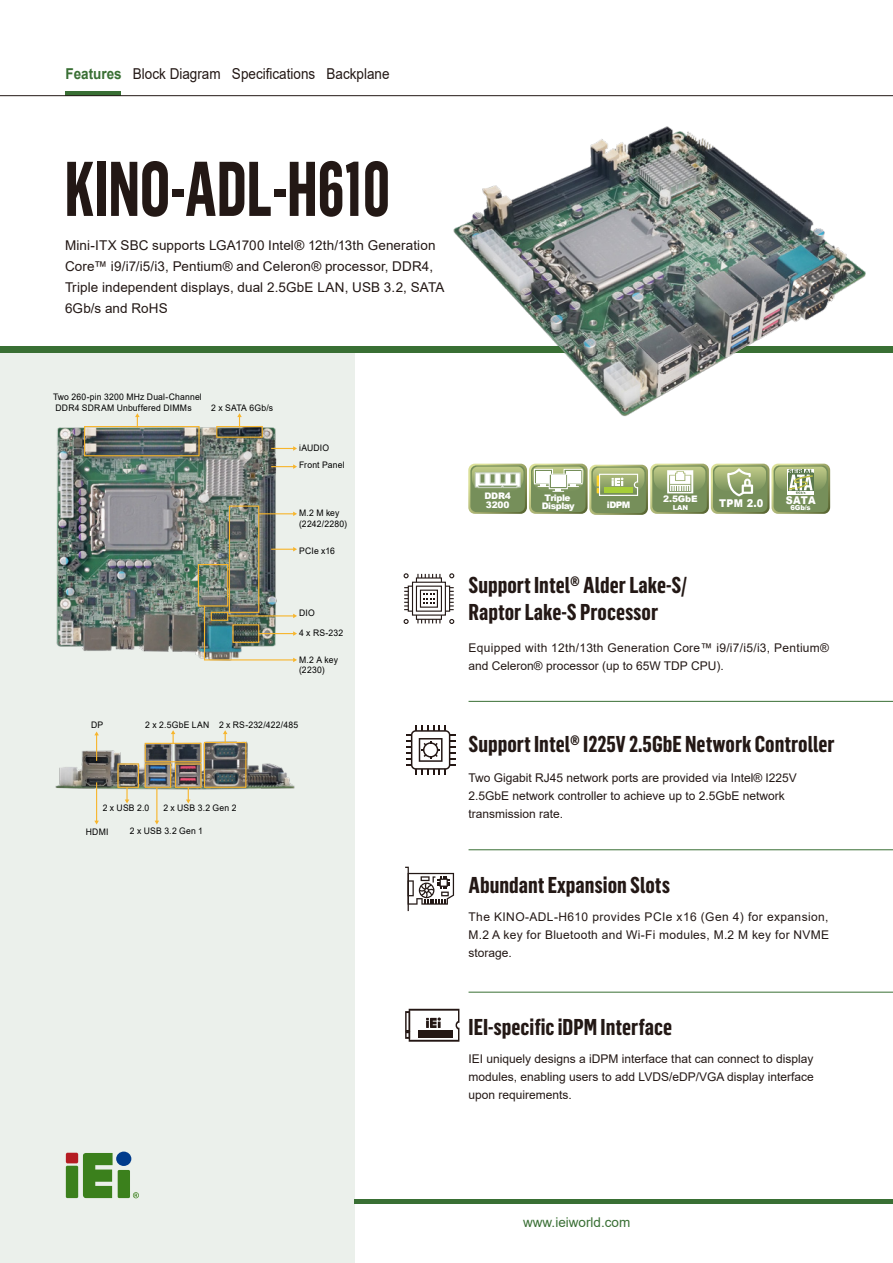
<style>
.page{position:relative;width:893px;height:1263px;background:#fff}
.page>*{position:absolute;margin:0;border:0;box-sizing:border-box;transform-origin:0 0}
.t1{font:700 75.9px "Flama Condensed";color:#231815;scale:.82 1}
.t2{font:700 22.5px/27px "Flama Condensed";color:#231815}
.t3{font:15px "Arial";color:#231815;scale:.9 1}
.t4{font:13.5px/21px "Arial";letter-spacing:.01em;color:#231815}
.t5{font:13.5px "Arial";color:#396f34}
.t6{font:12px/18px "Arial";color:#231815;text-align:justify}
.t7{font:12px/18px "Arial";letter-spacing:.025em;color:#231815}
.t8{font:900 10.8px "Arial";letter-spacing:.025em;color:#fff;scale:.91 1}
.t9{font:9px/10.5px "Arial";letter-spacing:.025em;color:#000;scale:.96 1}
.t10{font:900 9px "Arial";letter-spacing:-.045em;color:#fff}
.t11{font:900 9px/9px "Arial";letter-spacing:-.02em;color:#fff}
.t12{font:900 6.9px "Arial";letter-spacing:-.015em;color:#fff}
.s1{font-weight:700;color:#396f34}
</style>
<div class="page">
<div style="left:0;top:347px;width:354px;height:916px;background:#ebf0eb"></div>
<div style="left:0;top:347px;width:893px;height:6px;background:#396f34"></div>
<hr style="left:354px;top:1199px;width:539px;height:4px;background:#396f34">
<hr style="left:469px;top:701px;width:424px;height:1px;background:#396f34">
<hr style="left:469px;top:849px;width:424px;height:1px;background:#396f34">
<svg style="left:83px;top:1153px;width:30px;height:45px"></svg>
<svg style="left:133px;top:1192px;width:6px;height:6px"></svg>
<div style="left:116px;top:1151px;width:15px;height:15px;background:#003b8c;border-radius:50%"></div>
<div style="left:66px;top:1153px;width:12px;height:10px;background:#b51c22;border-radius:2px"></div>
<div style="left:118px;top:1170px;width:12px;height:28px;background:#3b801c"></div>
<div style="left:66px;top:1166px;width:12px;height:32px;background:#3b801c"></div>
<div style="left:65px;top:91px;width:55px;height:5px;background:#396f34"></div>
<hr style="left:0;top:95px;width:893px;height:1px;background:#231815">
<hr style="left:469px;top:992px;width:424px;height:1px;background:#396f34">
<hr style="left:404px;top:591px;width:50px;height:1px;background:#231815">
<hr style="left:404px;top:594px;width:50px;height:1px;background:#231815">
<hr style="left:404px;top:598px;width:50px;height:1px;background:#231815">
<hr style="left:404px;top:602px;width:50px;height:1px;background:#231815">
<hr style="left:404px;top:605px;width:50px;height:1px;background:#231815">
<hr style="left:404px;top:609px;width:50px;height:1px;background:#231815">
<hr style="left:404px;top:587px;width:50px;height:1px;background:#231815">
<hr style="left:436px;top:574px;width:1px;height:49px;background:#231815">
<hr style="left:432px;top:574px;width:1px;height:49px;background:#231815">
<hr style="left:428px;top:574px;width:1px;height:49px;background:#231815">
<hr style="left:425px;top:574px;width:1px;height:49px;background:#231815">
<hr style="left:421px;top:574px;width:1px;height:49px;background:#231815">
<hr style="left:417px;top:574px;width:1px;height:49px;background:#231815">
<hr style="left:439px;top:574px;width:1px;height:49px;background:#231815">
<svg style="left:416px;top:577px;width:26px;height:43px"></svg>
<div style="left:408px;top:586px;width:42px;height:26px;background:#fff;border:1px solid #231815"></div>
<svg style="left:412px;top:582px;width:34px;height:34px"></svg>
<svg style="left:416px;top:586px;width:26px;height:26px"></svg>
<div style="left:420px;top:590px;width:18px;height:18px;background:#fff;border:1px solid #231815"></div>
<svg style="left:423px;top:593px;width:12px;height:11px"></svg>
<svg style="left:404px;top:573px;width:5px;height:5px"></svg>
<svg style="left:404px;top:619px;width:5px;height:5px"></svg>
<svg style="left:449px;top:573px;width:5px;height:5px"></svg>
<svg style="left:449px;top:619px;width:5px;height:5px"></svg>
<img style="left:443px;top:126px;width:440px;height:291px">
<svg style="left:468px;top:464px;width:362px;height:51px;background:#9faf80"></svg>
<svg style="left:406px;top:725px;width:49px;height:50px"></svg>
<svg style="left:405px;top:867px;width:49px;height:44px"></svg>
<svg style="left:405px;top:1009px;width:54px;height:33px"></svg>
<img style="left:56px;top:427px;width:238px;height:232px">
<img style="left:55px;top:733px;width:240px;height:60px">
<hr style="left:96px;top:782px;width:1px;height:39px;background:#f7b52c">
<svg style="left:125px;top:788px;width:4px;height:15px"></svg>
<svg style="left:186px;top:788px;width:5px;height:15px"></svg>
<hr style="left:156px;top:788px;width:1px;height:33px;background:#f7b52c">
<svg style="left:94px;top:731px;width:5px;height:30px"></svg>
<svg style="left:171px;top:730px;width:4px;height:13px"></svg>
<svg style="left:223px;top:730px;width:4px;height:12px"></svg>
<div style="left:84px;top:426px;width:116px;height:30px;border:1px solid #f7b52c"></div>
<div style="left:229px;top:505px;width:30px;height:108px;border:1px solid #f7b52c"></div>
<div style="left:198px;top:564px;width:30px;height:42px;border:1px solid #f7b52c"></div>
<div style="left:117px;top:763px;width:22px;height:25px;border:1px solid #f7b52c"></div>
<div style="left:145px;top:763px;width:26px;height:25px;border:1px solid #f7b52c"></div>
<div style="left:175px;top:763px;width:27px;height:25px;border:1px solid #f7b52c"></div>
<div style="left:204px;top:742px;width:42px;height:46px;border:1px solid #f7b52c"></div>
<div style="left:145px;top:743px;width:57px;height:19px;border:1px solid #f7b52c"></div>
<div style="left:216px;top:426px;width:47px;height:12px;border:1px solid #f7b52c"></div>
<svg style="left:271px;top:446px;width:26px;height:5px"></svg>
<svg style="left:135px;top:413px;width:5px;height:15px"></svg>
<svg style="left:237px;top:413px;width:5px;height:15px"></svg>
<svg style="left:271px;top:464px;width:26px;height:5px"></svg>
<svg style="left:271px;top:547px;width:26px;height:4px"></svg>
<hr style="left:259px;top:513px;width:35px;height:1px;background:#f7b52c">
<svg style="left:293px;top:512px;width:4px;height:4px"></svg>
<img style="left:203px;top:605px;width:94px;height:57px">
<p class="t3" style="left:65px;top:63px;width:362px"><span class="s1">Features</span> Block Diagram Specifications Backplane</p>
<h1 class="t1" style="left:65px;top:141px;width:399px">KINO-ADL-H610</h1>
<p class="t4" style="left:65px;top:235px;width:381px">Mini-ITX SBC supports LGA1700 Intel® 12th/13th Generation Core™ i9/i7/i5/i3, Pentium® and Celeron® processor, DDR4, Triple independent displays, dual 2.5GbE LAN, USB 3.2, SATA 6Gb/s and RoHS</p>
<p class="t9" style="left:53px;top:392px;width:157px">Two 260-pin 3200 MHz Dual-Channel<br>DDR4 SDRAM Unbuffered DIMMs</p>
<p class="t9" style="left:211px;top:402px;width:66px">2 x SATA 6Gb/s</p>
<p class="t9" style="left:299px;top:440px;width:49px;line-height:17px">iAUDIO<br>Front Panel</p>
<p class="t9" style="left:299px;top:507px;width:52px">M.2 M key (2242/2280)</p>
<p class="t9" style="left:299px;top:545px;width:39px">PCIe x16</p>
<p class="t9" style="left:299px;top:608px;width:18px">DIO</p>
<p class="t9" style="left:299px;top:628px;width:47px">4 x RS-232</p>
<p class="t9" style="left:299px;top:654px;width:42px">M.2 A key (2230)</p>
<p class="t9" style="left:91px;top:720px;width:14px">DP</p>
<p class="t9" style="left:145px;top:720px;width:68px">2 x 2.5GbE LAN</p>
<p class="t9" style="left:219px;top:720px;width:84px">2 x RS-232/422/485</p>
<p class="t9" style="left:163px;top:803px;width:78px">2 x USB 3.2 Gen 2</p>
<p class="t9" style="left:103px;top:803px;width:50px">2 x USB 2.0</p>
<p class="t9" style="left:130px;top:825px;width:78px">2 x USB 3.2 Gen 1</p>
<p class="t9" style="left:86px;top:826px;width:25px">HDMI</p>
<p class="t11" style="left:484px;top:491px;width:28px">DDR4<br>3200</p>
<p class="t10" style="left:663px;top:493px;width:36px">2.5GbE</p>
<p class="t12" style="left:673px;top:502px;width:17px">LAN</p>
<p class="t12" style="left:790px;top:502px;width:22px">6Gb/s</p>
<p class="t10" style="left:544px;top:492px;width:28px">Triple</p>
<p class="t8" style="left:719px;top:495px;width:50px">TPM 2.0</p>
<p class="t8" style="left:786px;top:492px;width:34px">SATA</p>
<p class="t10" style="left:542px;top:500px;width:35px">Display</p>
<p class="t10" style="left:607px;top:498px;width:25px">iDPM</p>
<h2 class="t2" style="left:469px;top:571px;width:220px">Support Intel® Alder Lake-S/<br>Raptor Lake-S Processor</h2>
<p class="t7" style="left:469px;top:638px;width:362px">Equipped with 12th/13th Generation Core™ i9/i7/i5/i3, Pentium® and Celeron® processor (up to 65W TDP CPU).</p>
<h2 class="t2" style="left:469px;top:729px;width:368px">Support Intel® I225V 2.5GbE Network Controller</h2>
<p class="t6" style="left:469px;top:769px;width:330px;text-align:left">Two Gigabit RJ45 network ports are provided via Intel® I225V<br>2.5GbE network controller to achieve up to 2.5GbE network transmission rate.</p>
<h2 class="t2" style="left:469px;top:870px;width:203px">Abundant Expansion Slots</h2>
<p class="t6" style="left:469px;top:908px;width:362px">The KINO-ADL-H610 provides PCIe x16 (Gen 4) for expansion, M.2 A key for Bluetooth and Wi-Fi modules, M.2 M key for NVME storage.</p>
<h2 class="t2" style="left:469px;top:1013px;width:205px">IEI-specific iDPM Interface</h2>
<p class="t6" style="left:469px;top:1050px;width:347px">IEI uniquely designs a iDPM interface that can connect to display modules, enabling users to add LVDS/eDP/VGA display interface upon requirements.</p>
<p class="t5" style="left:523px;top:1213px;width:109px">www.ieiworld.com</p>
</div>
